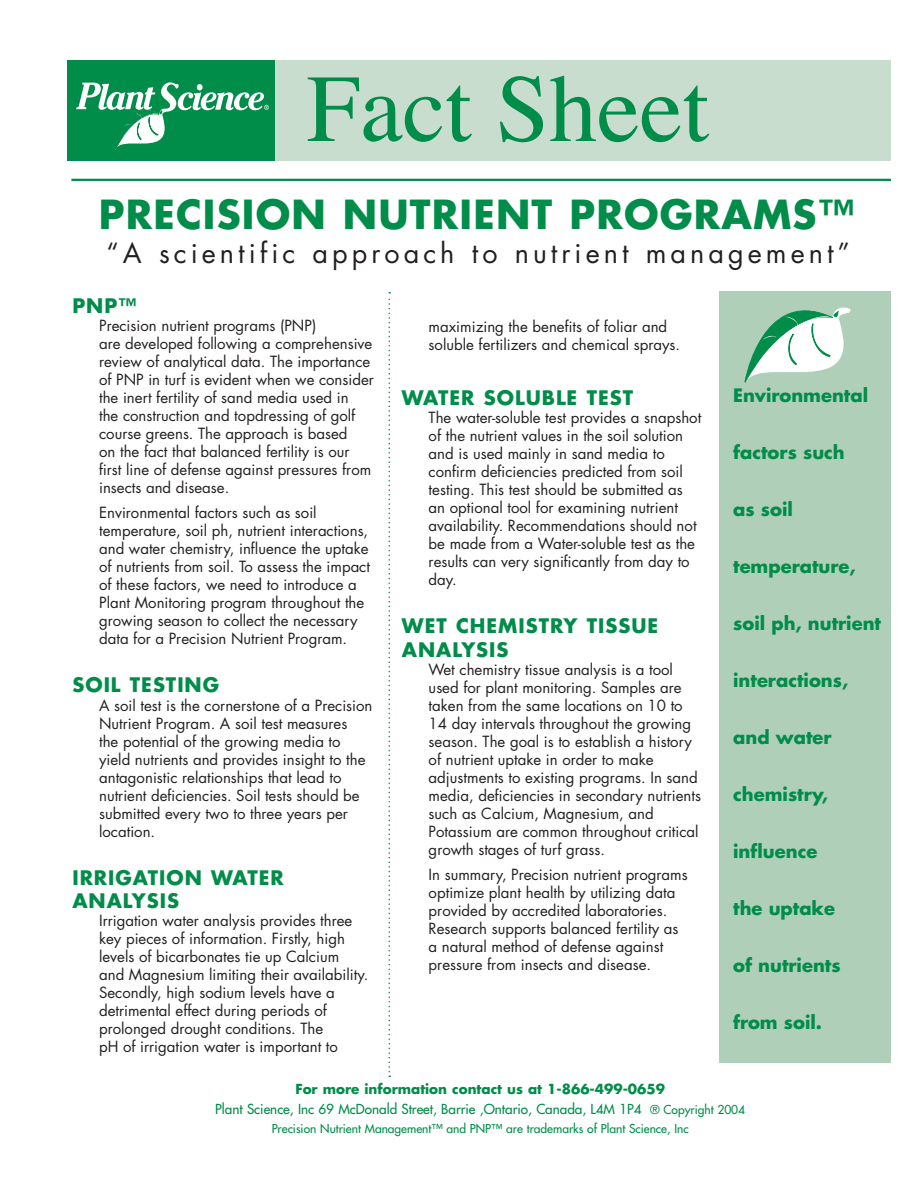
<style>
.page{position:relative;width:918px;height:1188px;background:#fff}
.page>*{position:absolute;margin:0;border:0;box-sizing:border-box;transform-origin:0 0}
.t1{font:96px "Times";color:#008c49}
.t2{font:700 39px "Futura";letter-spacing:.03em;color:#008c49}
.t3{font:27px "Futura";letter-spacing:.15em;color:#231f20}
.t4{font:700 19.5px/23.4px "Futura";letter-spacing:.05em;color:#008c49}
.t5{font:700 18px "Futura";color:#008c49}
.t6{font:15px/18px "Futura";color:#231f20}
.t7{font:13.5px/20.2px "Futura";color:#008c49;text-align:center}
.t8{font:12px "Futura";color:#008c49}
.s1{font-weight:700}
.s2{font-size:12px}
</style>
<div class="page">
<div style="left:272px;top:60px;width:618px;height:101px;background:#c9ddce"></div>
<div style="left:719px;top:291px;width:172px;height:771px;background:#b0cfb9"></div>
<hr style="left:71px;top:179px;width:820px;height:2px;background:#008c49">
<svg style="left:388px;top:292px;width:2px;height:785px"></svg>
<svg style="left:744px;top:307px;width:106px;height:77px"></svg>
<div style="left:68px;top:60px;width:207px;height:101px;background:#008c49"></div>
<svg style="left:76px;top:82px;width:193px;height:68px"></svg>
<h1 class="t1" style="left:307px;top:48px;width:404px">Fact Sheet</h1>
<h2 class="t2" style="left:99px;top:188px;width:757px">PRECISION NUTRIENT PROGRAMS™</h2>
<h3 class="t3" style="left:106px;top:236px;width:745px">“A scientific approach to nutrient management”</h3>
<h3 class="t4" style="left:72px;top:294px;width:66px">PNP™</h3>
<p class="t6" style="left:99px;top:317px;width:276px">Precision nutrient programs (PNP)<br>are developed following a comprehensive review of analytical data. The importance of PNP in turf is evident when we consider the inert fertility of sand media used in<br>the construction and topdressing of golf course greens. The approach is based<br>on the fact that balanced fertility is our first line of defense against pressures from insects and disease.</p>
<p class="t6" style="left:99px;top:504px;width:272px">Environmental factors such as soil temperature, soil ph, nutrient interactions, and water chemistry, influence the uptake of nutrients from soil. To assess the impact of these factors, we need to introduce a Plant Monitoring program throughout the growing season to collect the necessary data for a Precision Nutrient Program.</p>
<h3 class="t4" style="left:72px;top:673px;width:148px">SOIL TESTING</h3>
<p class="t6" style="left:99px;top:696px;width:275px">A soil test is the cornerstone of a Precision Nutrient Program. A soil test measures<br>the potential of the growing media to yield nutrients and provides insight to the antagonistic relationships that lead to nutrient deficiencies. Soil tests should be submitted every two to three years per location.</p>
<h3 class="t4" style="left:72px;top:865px;width:213px">IRRIGATION WATER<br>ANALYSIS</h3>
<p class="t6" style="left:99px;top:912px;width:271px">Irrigation water analysis provides three key pieces of information. Firstly, high levels of bicarbonates tie up Calcium<br>and Magnesium limiting their availability.<br>Secondly, high sodium levels have a detrimental effect during periods of prolonged drought conditions. The<br>pH of irrigation water is important to</p>
<p class="t6" style="left:429px;top:318px;width:253px">maximizing the benefits of foliar and soluble fertilizers and chemical sprays.</p>
<h3 class="t4" style="left:402px;top:386px;width:233px">WATER SOLUBLE TEST</h3>
<p class="t6" style="left:429px;top:409px;width:274px">The water-soluble test provides a snapshot of the nutrient values in the soil solution and is used mainly in sand media to confirm deficiencies predicted from soil testing. This test should be submitted as an optional tool for examining nutrient availability. Recommendations should not be made from a Water-soluble test as the results can very significantly from day to day.</p>
<h3 class="t4" style="left:402px;top:614px;width:258px">WET CHEMISTRY TISSUE<br>ANALYSIS</h3>
<p class="t6" style="left:429px;top:661px;width:274px">Wet chemistry tissue analysis is a tool used for plant monitoring. Samples are taken from the same locations on 10 to 14 day intervals throughout the growing season. The goal is to establish a history of nutrient uptake in order to make adjustments to existing programs. In sand media, deficiencies in secondary nutrients such as Calcium, Magnesium, and Potassium are common throughout critical growth stages of turf grass.</p>
<p class="t6" style="left:429px;top:866px;width:261px">In summary, Precision nutrient programs optimize plant health by utilizing data provided by accredited laboratories.<br>Research supports balanced fertility as a natural method of defense against pressure from insects and disease.</p>
<p class="t5" style="left:733px;top:383px;width:136px">Environmental</p>
<p class="t5" style="left:733px;top:440px;width:113px">factors such</p>
<p class="t5" style="left:733px;top:497px;width:61px">as soil</p>
<p class="t5" style="left:733px;top:554px;width:124px">temperature,</p>
<p class="t5" style="left:733px;top:611px;width:149px">soil ph, nutrient</p>
<p class="t5" style="left:733px;top:668px;width:117px">interactions,</p>
<p class="t5" style="left:733px;top:725px;width:100px">and water</p>
<p class="t5" style="left:733px;top:782px;width:96px">chemistry,</p>
<p class="t5" style="left:733px;top:839px;width:86px">influence</p>
<p class="t5" style="left:733px;top:896px;width:103px">the uptake</p>
<p class="t5" style="left:733px;top:953px;width:109px">of nutrients</p>
<p class="t5" style="left:733px;top:1010px;width:90px">from soil.</p>
<p class="t7" style="left:215px;top:1079px;width:531px"><span class="s1">For more information contact us at 1-866-499-0659<br></span>Plant Science, Inc 69 McDonald Street, Barrie ,Ontario, Canada, L4M 1P4 <span class="s2">® Copyright 2004</span></p>
<p class="t8" style="left:272px;top:1121px;width:419px">Precision Nutrient Management™ and PNP™ are trademarks of Plant Science, Inc</p>
</div>
